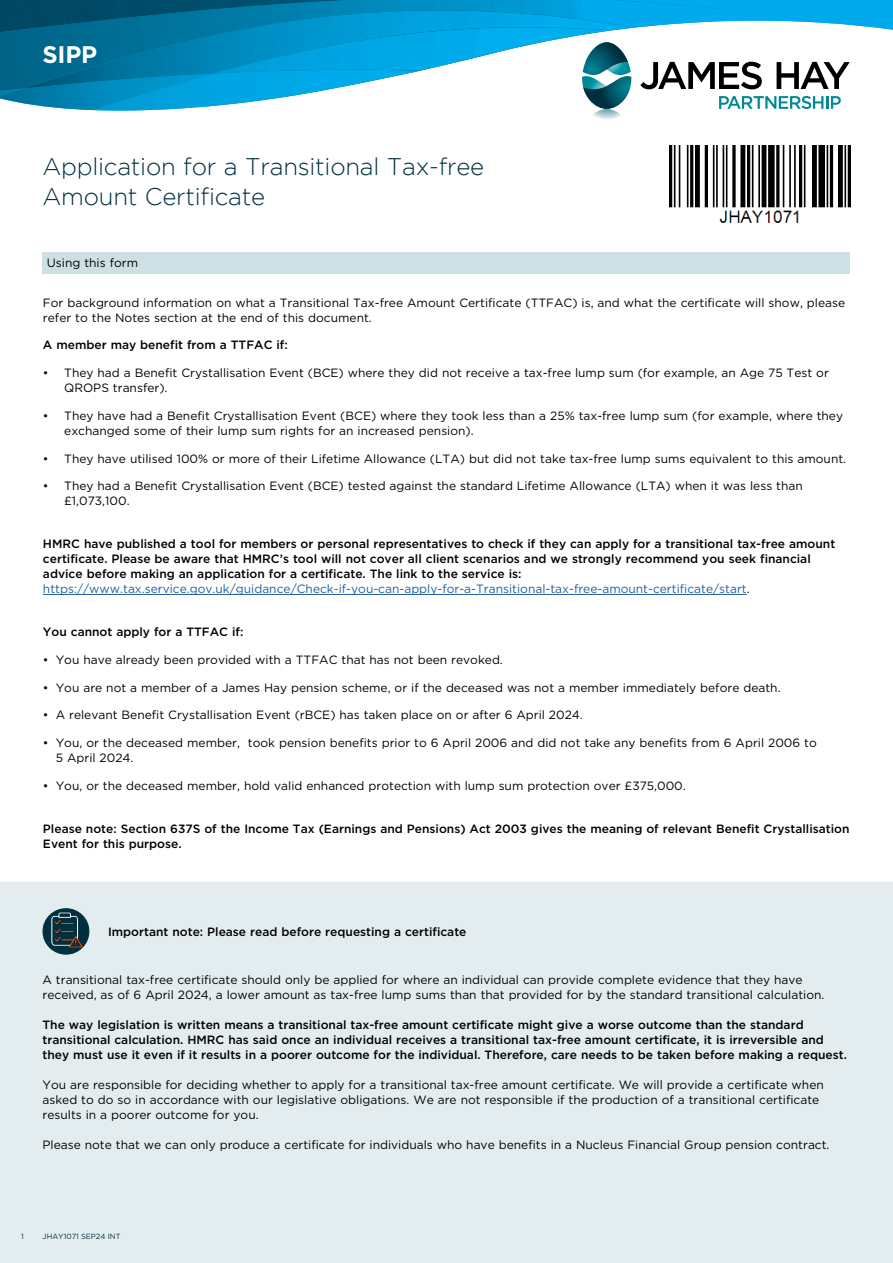
<style>
.page{position:relative;width:893px;height:1263px;background:#fff}
.page>*{position:absolute;margin:0;border:0;box-sizing:border-box;transform-origin:0 0}
.t1{font:300 24px/29.5px "Gotham";letter-spacing:-.01em;color:#003040}
.t2{font:700 24px "Gotham";color:#fff}
.t3{font:12px/15px "Gotham";color:#000}
.t4{font:500 12px/15px "Gotham";color:#000}
.t5{font:7.5px "Gotham";color:#003040}
.s1{font-weight:400;color:#215e9e}
.s2{font-weight:400}
</style>
<div class="page">
<img style="left:0;top:91px;width:94px;height:19px">
<img style="left:94px;top:91px;width:226px;height:20px">
<img style="left:0;top:32px;width:813px;height:59px">
<img style="left:22px;top:32px;width:612px;height:57px">
<img style="left:214px;top:32px;width:397px;height:41px">
<img style="left:802px;top:32px;width:11px;height:2px">
<img style="left:826px;top:0;width:67px;height:30px">
<img style="left:812px;top:0;width:16px;height:23px">
<img style="left:0;top:0;width:812px;height:32px">
<svg style="left:640px;top:62px;width:122px;height:27px"></svg>
<svg style="left:777px;top:62px;width:73px;height:27px"></svg>
<svg style="left:719px;top:96px;width:122px;height:13px"></svg>
<svg style="left:582px;top:42px;width:49px;height:77px"></svg>
<div style="left:43px;top:252px;width:807px;height:21px;background:#cfe0e5"></div>
<hr style="left:43px;top:594px;width:704px;height:1px;background:#215e9e">
<img style="left:670px;top:146px;width:180px;height:77px">
<div style="left:0;top:882px;width:893px;height:381px;background:#e3edf0"></div>
<div style="left:43px;top:909px;width:46px;height:45px;background:#003040;border-radius:50%"></div>
<div style="left:43px;top:908px;width:46px;height:47px;border:1px solid #003040;border-radius:50%"></div>
<img style="left:48px;top:910px;width:36px;height:40px">
<h1 class="t2" style="left:43px;top:38px;width:56px">SIPP</h1>
<h1 class="t1" style="left:43px;top:152px;width:443px">Application for a Transitional Tax-free<br>Amount Certificate</h1>
<p class="t3" style="left:47px;top:255px;width:93px">Using this form</p>
<p class="t3" style="left:43px;top:295px;width:804px">For background information on what a Transitional Tax-free Amount Certificate (TTFAC) is, and what the certificate will show, please refer to the Notes section at the end of this document.</p>
<p class="t4" style="left:43px;top:337px;width:246px">A member may benefit from a TTFAC if:</p>
<p class="t3" style="left:64px;top:365px;width:766px;text-indent:-21px">• They had a Benefit Crystallisation Event (BCE) where they did not receive a tax-free lump sum (for example, an Age 75 Test or<br>QROPS transfer).</p>
<p class="t3" style="left:64px;top:408px;width:780px;text-indent:-21px">• They have had a Benefit Crystallisation Event (BCE) where they took less than a 25% tax-free lump sum (for example, where they exchanged some of their lump sum rights for an increased pension).</p>
<p class="t3" style="left:43px;top:451px;width:805px">• They have utilised 100% or more of their Lifetime Allowance (LTA) but did not take tax-free lump sums equivalent to this amount.</p>
<p class="t3" style="left:64px;top:478px;width:740px;text-indent:-21px">• They had a Benefit Crystallisation Event (BCE) tested against the standard Lifetime Allowance (LTA) when it was less than £1,073,100.</p>
<p class="t4" style="left:43px;top:536px;width:794px">HMRC have published a tool for members or personal representatives to check if they can apply for a transitional tax-free amount certificate. Please be aware that HMRC’s tool will not cover all client scenarios and we strongly recommend you seek financial advice before making an application for a certificate. The link to the service is: <span class="s1">https://www.tax.service.gov.uk/guidance/Check-if-you-can-apply-for-a-Transitional-tax-free-amount-certificate/start</span><span class="s2">.</span></p>
<p class="t4" style="left:43px;top:624px;width:202px">You cannot apply for a TTFAC if:</p>
<p class="t3" style="left:43px;top:652px;width:461px">• You have already been provided with a TTFAC that has not been revoked.</p>
<p class="t3" style="left:43px;top:679px;width:739px">• You are not a member of a James Hay pension scheme, or if the deceased was not a member immediately before death.</p>
<p class="t3" style="left:43px;top:707px;width:541px">• A relevant Benefit Crystallisation Event (rBCE) has taken place on or after 6 April 2024.</p>
<p class="t3" style="left:56px;top:735px;width:763px;text-indent:-13px">• You, or the deceased member, took pension benefits prior to 6 April 2006 and did not take any benefits from 6 April 2006 to<br>5 April 2024.</p>
<p class="t3" style="left:43px;top:778px;width:644px">• You, or the deceased member, hold valid enhanced protection with lump sum protection over £375,000.</p>
<p class="t4" style="left:43px;top:821px;width:808px">Please note: Section 637S of the Income Tax (Earnings and Pensions) Act 2003 gives the meaning of relevant Benefit Crystallisation<br>Event for this purpose.</p>
<p class="t4" style="left:108px;top:924px;width:360px">Important note: Please read before requesting a certificate</p>
<p class="t3" style="left:43px;top:972px;width:783px">A transitional tax-free certificate should only be applied for where an individual can provide complete evidence that they have received, as of 6 April 2024, a lower amount as tax-free lump sums than that provided for by the standard transitional calculation.</p>
<p class="t4" style="left:43px;top:1017px;width:806px">The way legislation is written means a transitional tax-free amount certificate might give a worse outcome than the standard transitional calculation. HMRC has said once an individual receives a transitional tax-free amount certificate, it is irreversible and they must use it even if it results in a poorer outcome for the individual. Therefore, care needs to be taken before making a request.</p>
<p class="t3" style="left:43px;top:1077px;width:783px">You are responsible for deciding whether to apply for a transitional tax-free amount certificate. We will provide a certificate when asked to do so in accordance with our legislative obligations. We are not responsible if the production of a transitional certificate results in a poorer outcome for you.</p>
<p class="t3" style="left:43px;top:1137px;width:789px">Please note that we can only produce a certificate for individuals who have benefits in a Nucleus Financial Group pension contract.</p>
<p class="t5" style="left:21px;top:1232px;width:4px">1</p>
<p class="t5" style="left:43px;top:1232px;width:80px">JHAY1071 SEP24 INT</p>
</div>
